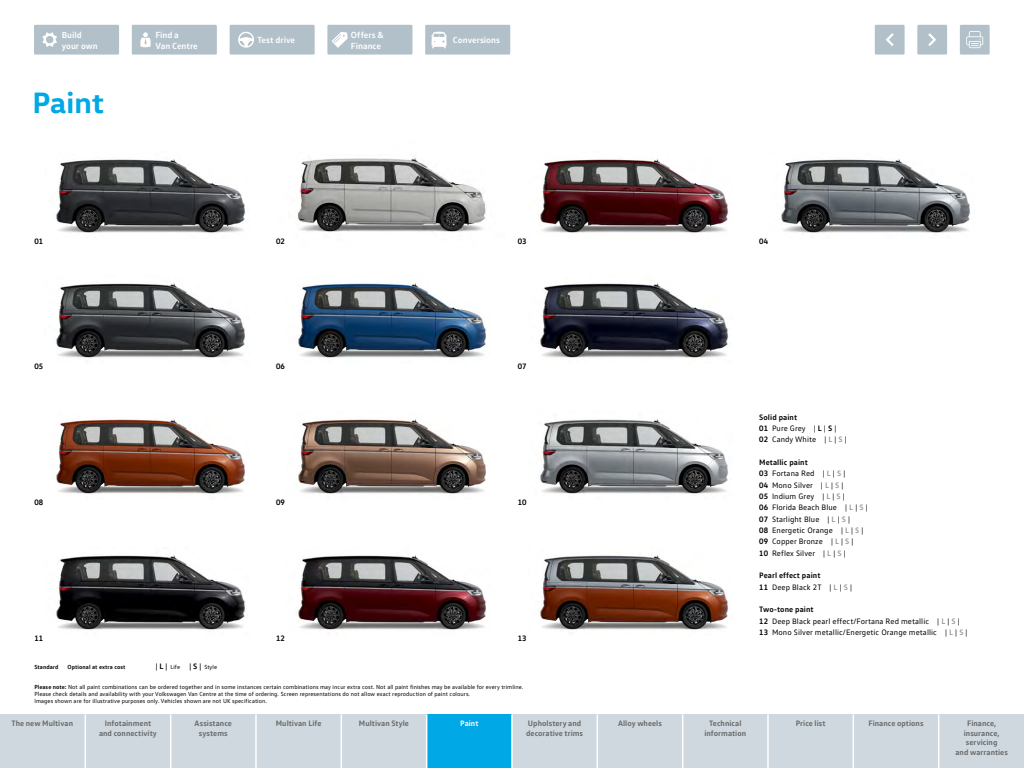
<style>
.page{position:relative;width:1024px;height:768px;background:#fff}
.page>*{position:absolute;margin:0;border:0;box-sizing:border-box;transform-origin:0 0}
.t1{font:700 30px "VW Head";color:#00a8e5}
.t2{font:700 9px/10.8px "VW Text";color:#fff}
.t3{font:8px/11.3px "VW Text";letter-spacing:.01em;color:#000}
.t4{font:700 8px/9.6px "VW Text";letter-spacing:.005em;color:#666;text-align:center}
.t5{font:700 8px/11.3px "VW Text";letter-spacing:.005em;color:#000}
.t6{font:700 8px "VW Text";letter-spacing:.005em;color:#fff}
.t7{font:6px/7.2px "VW Text";letter-spacing:.01em;color:#000}
.t8{font:700 6px "VW Text";letter-spacing:.01em;color:#000}
.s1{font-weight:700;font-size:8px}
.s2{font-weight:700}
.s3{font-weight:700;color:#999}
.s4{font-weight:400}
.s5{color:#999}
</style>
<div class="page">
<div style="left:0;top:714px;width:1024px;height:54px;background:#ced8de"></div>
<div style="left:427px;top:714px;width:85px;height:54px;background:#00a8e5"></div>
<hr style="left:85px;top:714px;width:1px;height:54px;background:#fff">
<hr style="left:170px;top:714px;width:1px;height:54px;background:#fff">
<hr style="left:255px;top:714px;width:2px;height:54px;background:#fff">
<hr style="left:341px;top:714px;width:1px;height:54px;background:#fff">
<hr style="left:426px;top:714px;width:1px;height:54px;background:#fff">
<hr style="left:511px;top:714px;width:2px;height:54px;background:#fff">
<hr style="left:597px;top:714px;width:1px;height:54px;background:#fff">
<hr style="left:682px;top:714px;width:1px;height:54px;background:#fff">
<hr style="left:767px;top:714px;width:2px;height:54px;background:#fff">
<hr style="left:938px;top:714px;width:1px;height:54px;background:#fff">
<hr style="left:853px;top:714px;width:1px;height:54px;background:#fff">
<img style="left:55px;top:159px;width:190px;height:74px">
<img style="left:297px;top:158px;width:189px;height:74px">
<img style="left:56px;top:283px;width:189px;height:75px">
<img style="left:56px;top:418px;width:189px;height:76px">
<img style="left:56px;top:555px;width:189px;height:75px">
<img style="left:298px;top:283px;width:189px;height:75px">
<img style="left:298px;top:419px;width:188px;height:75px">
<img style="left:298px;top:555px;width:188px;height:75px">
<img style="left:540px;top:159px;width:188px;height:74px">
<img style="left:540px;top:283px;width:188px;height:75px">
<img style="left:540px;top:419px;width:188px;height:75px">
<img style="left:539px;top:555px;width:189px;height:75px">
<img style="left:781px;top:159px;width:189px;height:74px">
<div style="left:960px;top:25px;width:30px;height:30px;background:#b1c0c9;border:2px solid #b1c0c9"></div>
<svg style="left:966px;top:31px;width:17px;height:17px"></svg>
<div style="left:35px;top:26px;width:83px;height:27px;background:#b1c0c9"></div>
<div style="left:34px;top:25px;width:85px;height:30px;border:2px solid #b1c0c9"></div>
<svg style="left:42px;top:32px;width:15px;height:15px"></svg>
<div style="left:917px;top:25px;width:30px;height:30px;background:#b1c0c9;border:2px solid #b1c0c9"></div>
<svg style="left:928px;top:33px;width:8px;height:13px"></svg>
<div style="left:875px;top:25px;width:30px;height:30px;background:#b1c0c9;border:2px solid #b1c0c9"></div>
<svg style="left:886px;top:33px;width:8px;height:13px"></svg>
<div style="left:133px;top:26px;width:83px;height:27px;background:#b1c0c9"></div>
<div style="left:132px;top:25px;width:85px;height:30px;border:2px solid #b1c0c9"></div>
<svg style="left:140px;top:32px;width:11px;height:15px"></svg>
<div style="left:231px;top:26px;width:83px;height:27px;background:#b1c0c9"></div>
<div style="left:230px;top:25px;width:85px;height:30px;border:2px solid #b1c0c9"></div>
<svg style="left:238px;top:32px;width:16px;height:16px"></svg>
<div style="left:329px;top:26px;width:82px;height:27px;background:#b1c0c9"></div>
<div style="left:327px;top:25px;width:85px;height:30px;border:2px solid #b1c0c9"></div>
<svg style="left:332px;top:32px;width:16px;height:16px"></svg>
<div style="left:426px;top:26px;width:83px;height:27px;background:#b1c0c9"></div>
<div style="left:425px;top:25px;width:85px;height:30px;border:2px solid #b1c0c9"></div>
<svg style="left:431px;top:32px;width:16px;height:16px"></svg>
<h2 class="t2" style="left:62px;top:29px;width:38px">Build your own</h2>
<h2 class="t2" style="left:155px;top:29px;width:44px">Find a<br>Van Centre</h2>
<h2 class="t2" style="left:257px;top:34px;width:39px">Test drive</h2>
<h2 class="t2" style="left:351px;top:29px;width:34px">Offers &amp;<br>Finance</h2>
<h2 class="t2" style="left:453px;top:34px;width:49px">Conversions</h2>
<h1 class="t1" style="left:33px;top:84px;width:73px">Paint</h1>
<h3 class="t5" style="left:34px;top:236px;width:10px">01</h3>
<h3 class="t5" style="left:34px;top:360px;width:10px">05</h3>
<h3 class="t5" style="left:34px;top:496px;width:10px">08</h3>
<h3 class="t5" style="left:34px;top:632px;width:10px">11</h3>
<p class="t8" style="left:34px;top:663px;width:26px">Standard</p>
<p class="t8" style="left:68px;top:663px;width:59px">Optional at extra cost</p>
<p class="t7" style="left:156px;top:663px;width:63px"><span class="s1">| L |</span> Life <span class="s1">| S |</span> Style</p>
<h3 class="t5" style="left:276px;top:236px;width:10px">02</h3>
<h3 class="t5" style="left:276px;top:360px;width:10px">06</h3>
<h3 class="t5" style="left:276px;top:496px;width:10px">09</h3>
<h3 class="t5" style="left:276px;top:632px;width:10px">12</h3>
<h3 class="t5" style="left:518px;top:236px;width:10px">03</h3>
<h3 class="t5" style="left:518px;top:360px;width:10px">07</h3>
<h3 class="t5" style="left:518px;top:496px;width:10px">10</h3>
<h3 class="t5" style="left:518px;top:632px;width:10px">13</h3>
<p class="t7" style="left:34px;top:683px;width:491px"><span class="s2">Please note:</span> Not all paint combinations can be ordered together and in some instances certain combinations may incur extra cost. Not all paint finishes may be available for every trimline.<br>Please check details and availability with your Volkswagen Van Centre at the time of ordering. Screen representations do not allow exact reproduction of paint colours.<br>Images shown are for illustrative purposes only. Vehicles shown are not UK specification.</p>
<h3 class="t5" style="left:759px;top:236px;width:10px">04</h3>
<h3 class="t3" style="left:759px;top:411px;width:89px"><span class="s2">Solid paint<br>01</span> Pure Grey | <span class="s2">L</span> | <span class="s2">S</span> |<br><span class="s2">02</span> Candy White | <span class="s3">L</span> | <span class="s3">S</span> |</h3>
<h3 class="t3" style="left:759px;top:456px;width:110px"><span class="s2">Metallic paint<br>03</span> Fortana Red | <span class="s3">L</span> | <span class="s3">S</span> |<br><span class="s2">04</span> Mono Silver | <span class="s3">L</span> | <span class="s3">S</span> |<br><span class="s2">05</span> Indium Grey | <span class="s3">L</span> | <span class="s3">S</span> |<br><span class="s2">06</span> Florida Beach Blue | <span class="s3">L</span> | <span class="s3">S</span> |<br><span class="s2">07</span> Starlight Blue | <span class="s3">L</span> | <span class="s3">S</span> |<br><span class="s2">08</span> Energetic Orange | <span class="s3">L</span> | <span class="s3">S</span> |<br><span class="s2">09</span> Copper Bronze | <span class="s3">L</span> | <span class="s3">S</span> |<br><span class="s2">10</span> Reflex Silver | <span class="s3">L</span> | <span class="s3">S</span> |</h3>
<h3 class="t5" style="left:759px;top:569px;width:94px">Pearl effect paint<br>11 <span class="s4">Deep Black 2T |</span> <span class="s5">L</span> <span class="s4">|</span> <span class="s5">S</span> <span class="s4">|</span></h3>
<h3 class="t3" style="left:759px;top:604px;width:210px"><span class="s2">Two-tone paint<br>12</span> Deep Black pearl effect/Fortana Red metallic | <span class="s3">L</span> | <span class="s3">S</span> |<br><span class="s2">13</span> Mono Silver metallic/Energetic Orange metallic | <span class="s3">L</span> | <span class="s3">S</span> |</h3>
<h3 class="t4" style="left:11px;top:718px;width:63px">The new Multivan</h3>
<h3 class="t4" style="left:99px;top:718px;width:59px">Infotainment and connectivity</h3>
<h3 class="t4" style="left:195px;top:718px;width:39px">Assistance systems</h3>
<h3 class="t4" style="left:276px;top:718px;width:47px">Multivan Life</h3>
<h3 class="t4" style="left:359px;top:718px;width:52px">Multivan Style</h3>
<h3 class="t6" style="left:460px;top:718px;width:20px">Paint</h3>
<h3 class="t4" style="left:526px;top:718px;width:58px;text-align:left">Upholstery and decorative trims</h3>
<h3 class="t4" style="left:618px;top:718px;width:45px">Alloy wheels</h3>
<h3 class="t4" style="left:704px;top:718px;width:43px">Technical information</h3>
<h3 class="t4" style="left:796px;top:718px;width:31px">Price list</h3>
<h3 class="t4" style="left:868px;top:718px;width:57px">Finance options</h3>
<h3 class="t4" style="left:955px;top:718px;width:54px">Finance, insurance, servicing<br>and warranties</h3>
</div>
